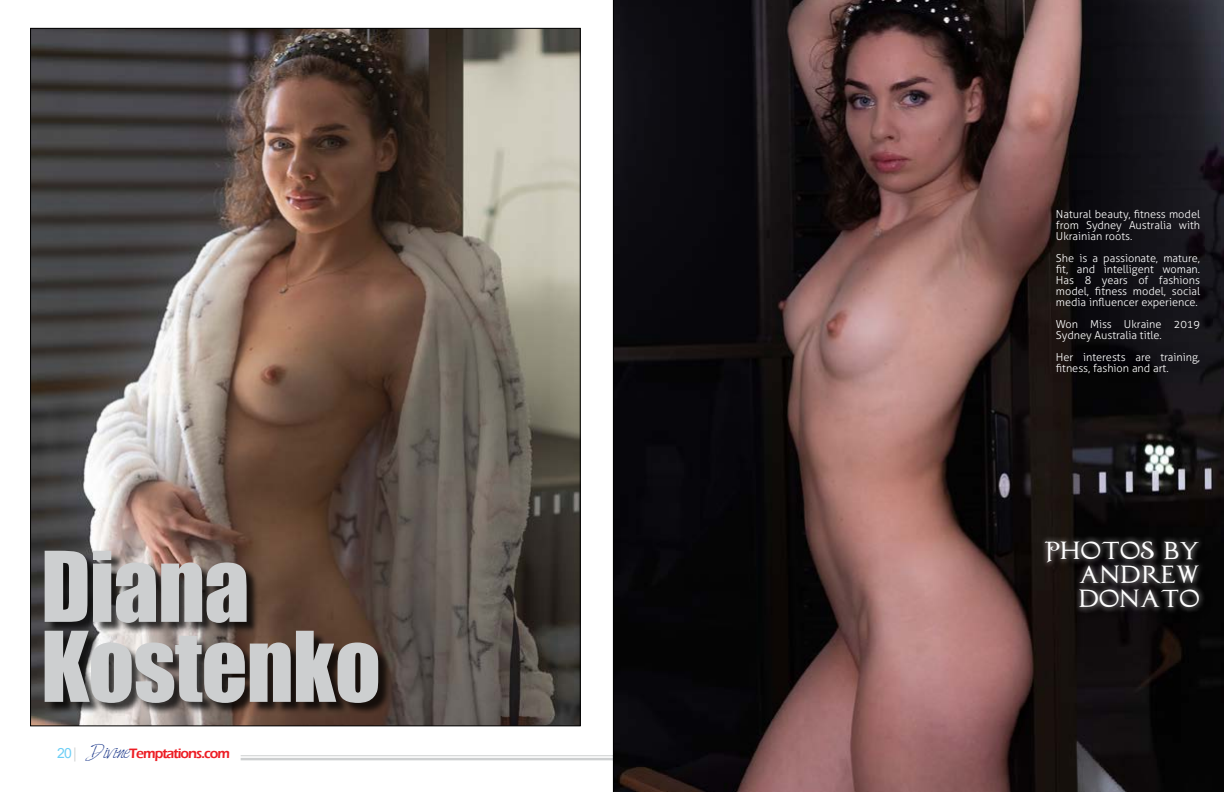
<style>
.page{position:relative;width:1224px;height:792px;background:#fff}
.page>*{position:absolute;margin:0;border:0;box-sizing:border-box;transform-origin:0 0}
.t1{font:90px/80px "Impact";letter-spacing:-.01em;color:#cdcfd0}
.t2{font:21.8px/24px "Princes SANDTHEFROG";letter-spacing:-.03em;color:#fff;text-align:justify;scale:1.1 1}
.t3{font:600 14px "Eras ITC";letter-spacing:-.07em;color:#ed1d24}
.t4{font:300 11px/11px "Aller";color:#fff;text-align:justify}
.s1{font-family:"Arial";font-weight:400;color:#6dcff6}
.s2{font-family:"Minion Pro";font-weight:400;color:#cdcfd0}
.s3{font-family:"Harabara Hand";font-weight:400;font-size:16px;color:#25408f}
</style>
<div class="page">
<hr style="left:241px;top:755px;width:372px;height:1px;background:#cdcfd0">
<hr style="left:241px;top:758px;width:372px;height:2px;background:#cdcfd0">
<img style="left:32px;top:30px;width:547px;height:694px">
<svg style="left:613px;top:0;width:611px;height:792px;background:#3c2c2c"></svg>
<div style="left:46px;top:552px;width:345px;height:162px;background:#000;opacity:.75"></div>
<div style="left:1047px;top:543px;width:165px;height:78px;background:#000"></div>
<div style="left:1040px;top:534px;width:166px;height:80px;background:#fff;opacity:.75"></div>
<p class="t4" style="left:1056px;top:208px;width:146px">Natural beauty, fitness model from Sydney Australia with Ukrainian roots.</p>
<p class="t4" style="left:1056px;top:252px;width:146px">She is a passionate, mature, fit, and intelligent woman.<br>Has 8 years of fashions model, fitness model, social media influencer experience.</p>
<p class="t4" style="left:1056px;top:318px;width:146px">Won Miss Ukraine 2019<br>Sydney Australia title.</p>
<p class="t4" style="left:1056px;top:351px;width:146px">Her interests are training, fitness, fashion and art.</p>
<h1 class="t1" style="left:41px;top:544px;width:341px">Diana<br>Kostenko</h1>
<h2 class="t2" style="left:1078px;top:540px;width:113px;text-indent:-32px">PHOTOS BY ANDREW DONATO</h2>
<p class="t3" style="left:57px;top:746px;width:174px"><span class="s1">20</span> <span class="s2">|</span> <span class="s3">Divine</span>Temptations.com</p>
</div>
